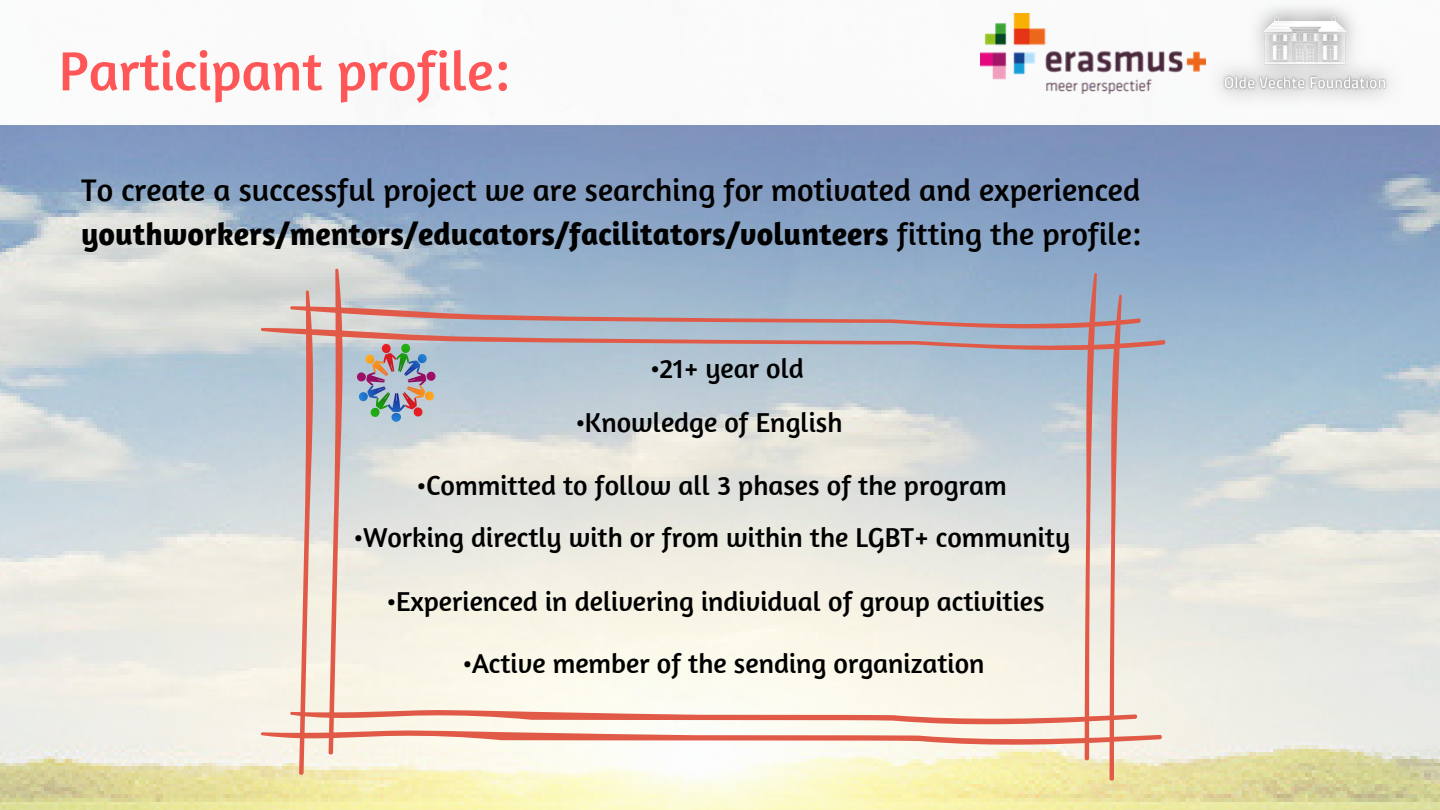
<style>
.page{position:relative;width:1440px;height:810px;background:#fff}
.page>*{position:absolute;margin:0;border:0;box-sizing:border-box;transform-origin:0 0}
.t1{font:56px "Amaranth";color:#ff5757}
.t2{font:32px/44.3px "Amaranth";color:#000}
.t3{font:28px "Amaranth";color:#000}
.s1{font-weight:700}
</style>
<div class="page">
<img style="left:980px;top:14px;width:226px;height:80px">
<img style="left:1214px;top:5px;width:180px;height:97px">
<img style="left:0;top:125px;width:1440px;height:685px">
<svg style="left:290px;top:268px;width:852px;height:22px;background:#a1b6cc"></svg>
<svg style="left:260px;top:290px;width:906px;height:491px;background:#dedad5"></svg>
<img style="left:357px;top:344px;width:79px;height:78px">
<h1 class="t1" style="left:59px;top:36px;width:452px">Participant profile:</h1>
<p class="t2" style="left:81px;top:167px;width:1062px">To create a successful project we are searching for motivated and experienced <span class="s1">youthworkers/mentors/educators/facilitators/volunteers</span> fitting the profile:</p>
<p class="t3" style="left:651px;top:350px;width:155px">•21+ year old</p>
<p class="t3" style="left:576px;top:405px;width:268px">•Knowledge of English</p>
<p class="t3" style="left:417px;top:468px;width:591px">•Committed to follow all 3 phases of the program</p>
<p class="t3" style="left:354px;top:519px;width:717px">•Working directly with or from within the LGBT+ community</p>
<p class="t3" style="left:387px;top:583px;width:659px">•Experienced in delivering individual of group activities</p>
<p class="t3" style="left:463px;top:646px;width:523px">•Active member of the sending organization</p>
</div>
